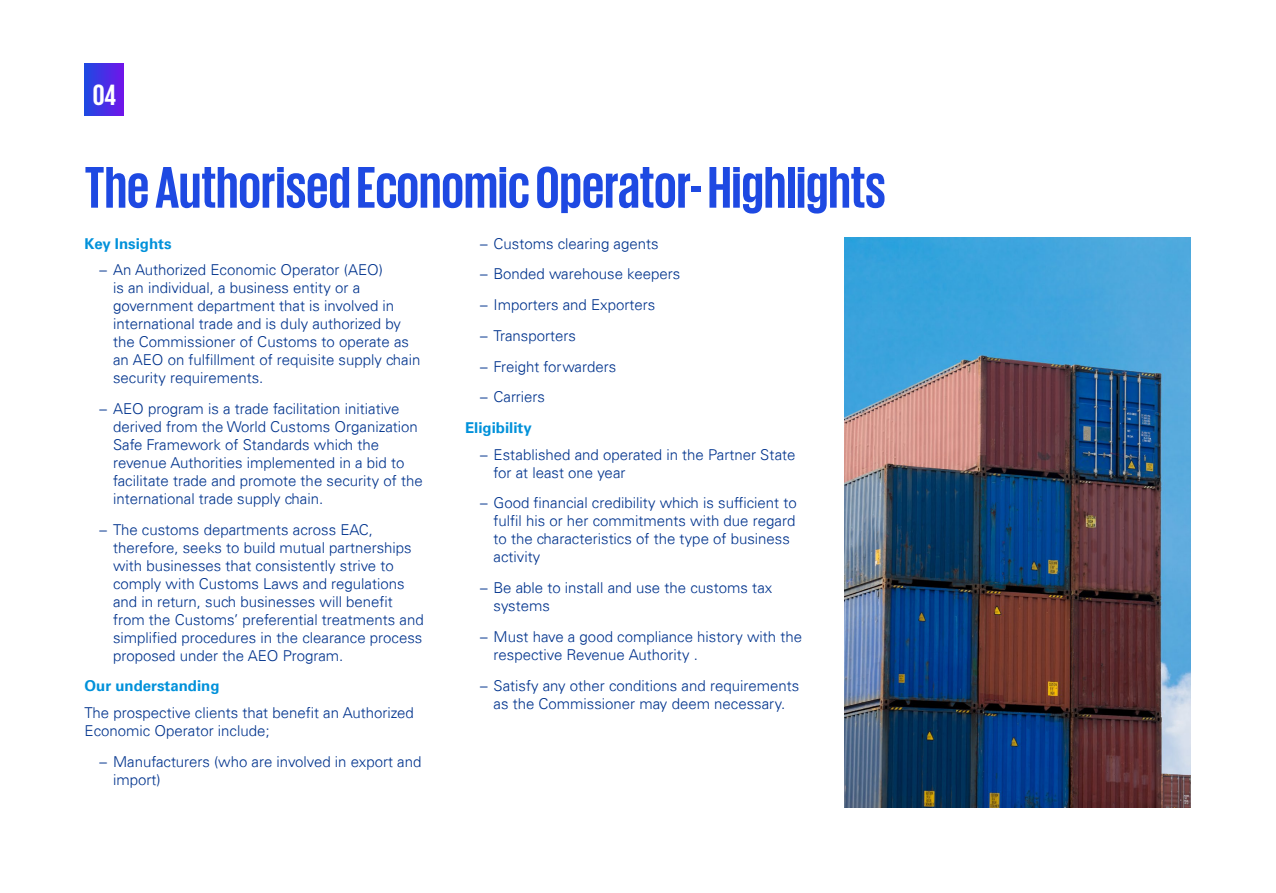
<style>
.page{position:relative;width:1276px;height:893px;background:#fff}
.page>*{position:absolute;margin:0;border:0;box-sizing:border-box;transform-origin:0 0}
.t1{font:700 60px "KPMG";color:#1e49e2}
.t2{font:700 30px "KPMG";color:#fff}
.t3{font:300 15px/18px "Univers 45";color:#00338d}
.t4{font:700 15px "Univers 65";color:#0091da}
</style>
<div class="page">
<div style="left:85px;top:64px;width:38px;height:52px;background:linear-gradient(to right,#1f48e2,#6c17e9)"></div>
<img style="left:845px;top:237px;width:346px;height:571px">
<h2 class="t2" style="left:93px;top:80px;width:25px">04</h2>
<h1 class="t1" style="left:85px;top:157px;width:803px">The Authorised Economic Operator- Highlights</h1>
<p class="t4" style="left:85px;top:235px;width:88px">Key Insights</p>
<p class="t3" style="left:113px;top:261px;width:309px;text-indent:-14px">– An Authorized Economic Operator (AEO)<br>is an individual, a business entity or a government department that is involved in international trade and is duly authorized by the Commissioner of Customs to operate as an AEO on fulfillment of requisite supply chain security requirements.</p>
<p class="t3" style="left:113px;top:400px;width:311px;text-indent:-14px">– AEO program is a trade facilitation initiative derived from the World Customs Organization Safe Framework of Standards which the revenue Authorities implemented in a bid to facilitate trade and promote the security of the international trade supply chain.</p>
<p class="t3" style="left:113px;top:520px;width:312px;text-indent:-14px">– The customs departments across EAC, therefore, seeks to build mutual partnerships with businesses that consistently strive to comply with Customs Laws and regulations and in return, such businesses will benefit from the Customs’ preferential treatments and simplified procedures in the clearance process proposed under the AEO Program.</p>
<p class="t4" style="left:85px;top:677px;width:137px">Our understanding</p>
<p class="t3" style="left:85px;top:704px;width:331px">The prospective clients that benefit an Authorized<br>Economic Operator include;</p>
<p class="t3" style="left:113px;top:752px;width:310px;text-indent:-14px">– Manufacturers (who are involved in export and import)</p>
<p class="t3" style="left:480px;top:234px;width:180px">– Customs clearing agents</p>
<p class="t3" style="left:480px;top:265px;width:202px">– Bonded warehouse keepers</p>
<p class="t3" style="left:480px;top:296px;width:177px">– Importers and Exporters</p>
<p class="t3" style="left:480px;top:327px;width:97px">– Transporters</p>
<p class="t3" style="left:480px;top:357px;width:138px">– Freight forwarders</p>
<p class="t3" style="left:480px;top:388px;width:67px">– Carriers</p>
<p class="t4" style="left:465px;top:419px;width:68px">Eligibility</p>
<p class="t3" style="left:493px;top:445px;width:303px;text-indent:-14px">– Established and operated in the Partner State for at least one year</p>
<p class="t3" style="left:493px;top:494px;width:305px;text-indent:-14px">– Good financial credibility which is sufficient to fulfil his or her commitments with due regard to the characteristics of the type of business activity</p>
<p class="t3" style="left:493px;top:579px;width:280px;text-indent:-14px">– Be able to install and use the customs tax systems</p>
<p class="t3" style="left:493px;top:628px;width:310px;text-indent:-14px">– Must have a good compliance history with the respective Revenue Authority .</p>
<p class="t3" style="left:480px;top:676px;width:321px;text-align:center">– Satisfy any other conditions and requirements as the Commissioner may deem necessary.</p>
</div>
